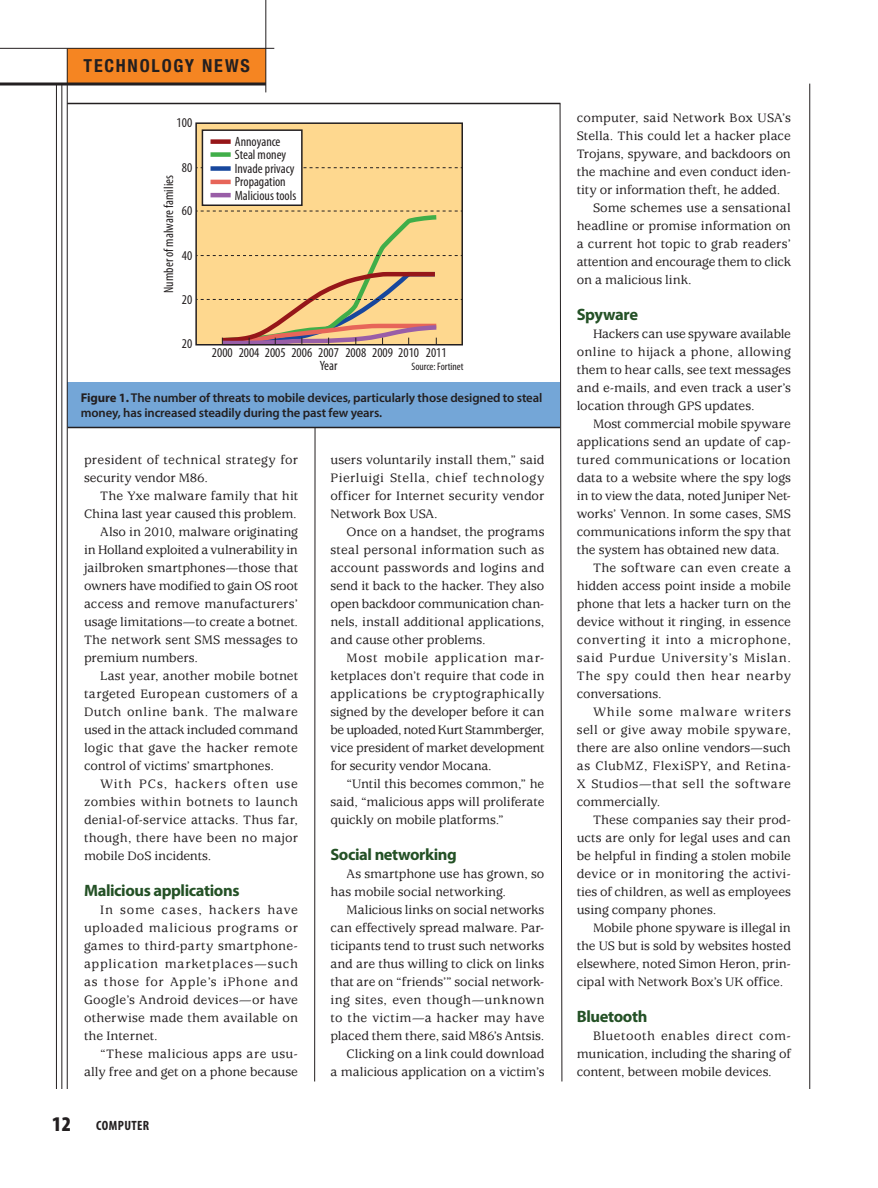
<style>
.page{position:relative;width:878px;height:1188px;background:#fff}
.page>*{position:absolute;margin:0;border:0;box-sizing:border-box;transform-origin:0 0}
.t1{font:900 condensed 21px "Myriad Pro";color:#231f20}
.SECTION_TITLE{font:700 condensed 18px "Helvetica Neue LT Std";letter-spacing:.1em;color:#231f20}
.Heading_2{font:700 16.5px "Myriad Pro";letter-spacing:-.025em;color:#245126}
.PARAGRAPH{font:500 13.5px/18px "Usherwood Std";color:#231f20;text-align:justify}
.t2{font:condensed 13.5px/13.5px "Myriad Pro";color:#231f20}
.t3{font:700 condensed 13.5px "Myriad Pro";letter-spacing:.03em;color:#231f20}
.FIGURE_CAPTION{font:600 12.75px/15.3px "Myriad Pro";letter-spacing:-.01em;color:#231f20}
.t4{font:condensed 10.8px "Myriad Pro";color:#231f20}
.s1{font-weight:700}
</style>
<div class="page">
<div style="left:68px;top:48px;width:198px;height:35px;background:#f58522"></div>
<hr style="left:0;top:83px;width:266px;height:3px;background:#231f20">
<hr style="left:0;top:48px;width:274px;height:1px;background:#231f20">
<hr style="left:265px;top:0;width:1px;height:92px;background:#231f20">
<hr style="left:809px;top:84px;width:1px;height:1005px;background:#231f20">
<div style="left:196px;top:123px;width:266px;height:222px;background:#fed88f"></div>
<svg style="left:200px;top:211px;width:258px;height:132px"></svg>
<svg style="left:200px;top:167px;width:258px;height:1px"></svg>
<div style="left:195px;top:122px;width:268px;height:224px;border:2px solid #231f20"></div>
<div style="left:202px;top:130px;width:100px;height:75px;background:#fff"></div>
<div style="left:202px;top:129px;width:100px;height:77px;border:2px solid #231f20"></div>
<div style="left:210px;top:139px;width:21px;height:5px;background:#961619"></div>
<div style="left:210px;top:152px;width:21px;height:5px;background:#40ae49"></div>
<div style="left:210px;top:166px;width:21px;height:5px;background:#17479d"></div>
<hr style="left:210px;top:180px;width:21px;height:4px;background:#e76559">
<hr style="left:210px;top:193px;width:21px;height:4px;background:#995ea7">
<div style="left:67px;top:382px;width:493px;height:46px;background:#74a6d7"></div>
<hr style="left:68px;top:427px;width:492px;height:1px;background:#231f20">
<hr style="left:67px;top:103px;width:493px;height:1px;background:#231f20">
<hr style="left:314px;top:428px;width:1px;height:654px;background:#231f20">
<svg style="left:559px;top:103px;width:3px;height:979px"></svg>
<hr style="left:61px;top:84px;width:1px;height:1005px;background:#231f20">
<hr style="left:67px;top:48px;width:1px;height:1041px;background:#231f20">
<hr style="left:56px;top:84px;width:1px;height:1005px;background:#231f20">
<p class="SECTION_TITLE" style="left:84px;top:55px;width:168px">TECHNOLOGY NEWS</p>
<p class="t2" style="left:177px;top:116px;width:17px">100</p>
<p class="t2" style="left:162px;top:293px;width:119px;rotate:-90deg">Number of malware families</p>
<p class="t2" style="left:182px;top:160px;width:12px">80</p>
<p class="t2" style="left:182px;top:204px;width:12px">60</p>
<p class="t2" style="left:182px;top:248px;width:12px">40</p>
<p class="t2" style="left:182px;top:292px;width:12px">20</p>
<p class="t2" style="left:182px;top:337px;width:12px">20</p>
<p class="t2" style="left:235px;top:135px;width:63px">Annoyance<br>Steal money<br>Invade privacy<br>Propagation<br>Malicious tools</p>
<p class="t2" style="left:212px;top:346px;width:236px">2000 2004 2005 2006 2007 2008 2009 2010 2011</p>
<p class="t2" style="left:320px;top:359px;width:19px">Year</p>
<p class="t4" style="left:411px;top:360px;width:54px">Source: Fortinet</p>
<p class="FIGURE_CAPTION" style="left:81px;top:390px;width:463px"><span class="s1">Figure 1.</span> The number of threats to mobile devices, particularly those designed to steal money, has increased steadily during the past few years.</p>
<p class="PARAGRAPH" style="left:84px;top:451px;width:215px">president of technical strategy for security vendor M86.</p>
<p class="PARAGRAPH" style="left:84px;top:487px;width:215px;text-align:right">The Yxe malware family that hit<br>China last year caused this problem.</p>
<p class="PARAGRAPH" style="left:84px;top:523px;width:215px;text-indent:16px">Also in 2010, malware originating in Holland exploited a vulnerability in jailbroken smartphones—those that owners have modified to gain OS root access and remove manufacturers’ usage limitations—to create a botnet.<br>The network sent SMS messages to premium numbers.</p>
<p class="PARAGRAPH" style="left:84px;top:667px;width:215px;text-indent:16px">Last year, another mobile botnet targeted European customers of a Dutch online bank. The malware used in the attack included command logic that gave the hacker remote control of victims’ smartphones.</p>
<p class="PARAGRAPH" style="left:84px;top:775px;width:215px;text-indent:16px">With PCs, hackers often use zombies within botnets to launch denial-of-service attacks. Thus far, though, there have been no major mobile DoS incidents.</p>
<p class="Heading_2" style="left:84px;top:879px;width:157px">Malicious applications</p>
<p class="PARAGRAPH" style="left:84px;top:901px;width:215px;text-indent:16px">In some cases, hackers have uploaded malicious programs or games to third-party smartphone&shy;application marketplaces—such as those for Apple’s iPhone and Google’s Android devices—or have otherwise made them available on the Internet.</p>
<p class="PARAGRAPH" style="left:84px;top:1045px;width:215px;text-align:right">“These malicious apps are usu&shy;ally free and get on a phone because</p>
<p class="t1" style="left:52px;top:1111px;width:20px">12</p>
<p class="t3" style="left:96px;top:1117px;width:54px">COMPUTER</p>
<p class="PARAGRAPH" style="left:330px;top:451px;width:215px">users voluntarily install them,” said Pierluigi Stella, chief technology officer for Internet security vendor Network Box USA.</p>
<p class="PARAGRAPH" style="left:330px;top:523px;width:215px;text-indent:16px">Once on a handset, the programs steal personal information such as account passwords and logins and send it back to the hacker. They also open backdoor communication chan&shy;nels, install additional applications, and cause other problems.</p>
<p class="PARAGRAPH" style="left:330px;top:649px;width:215px;text-indent:16px">Most mobile application mar&shy;ketplaces don’t require that code in applications be cryptographically signed by the developer before it can be uploaded, noted Kurt Stammberger, vice president of market development for security vendor Mocana.</p>
<p class="PARAGRAPH" style="left:330px;top:775px;width:215px;text-indent:16px">“Until this becomes common,” he said, “malicious apps will proliferate quickly on mobile platforms.”</p>
<p class="Heading_2" style="left:330px;top:843px;width:128px">Social networking</p>
<p class="PARAGRAPH" style="left:330px;top:865px;width:215px;text-indent:16px">As smartphone use has grown, so has mobile social networking.</p>
<p class="PARAGRAPH" style="left:330px;top:901px;width:215px;text-indent:16px">Malicious links on social networks can effectively spread malware. Par&shy;ticipants tend to trust such networks and are thus willing to click on links that are on “friends’” social network&shy;ing sites, even though—unknown to the victim—a hacker may have placed them there, said M86’s Antsis.</p>
<p class="PARAGRAPH" style="left:330px;top:1045px;width:215px;text-align:right">Clicking on a link could download<br>a malicious application on a victim’s</p>
<p class="PARAGRAPH" style="left:576px;top:109px;width:216px">computer, said Network Box USA’s Stella. This could let a hacker place Trojans, spyware, and backdoors on the machine and even conduct iden&shy;tity or information theft, he added.</p>
<p class="PARAGRAPH" style="left:576px;top:199px;width:216px;text-indent:16px">Some schemes use a sensational headline or promise information on a current hot topic to grab readers’ attention and encourage them to click on a malicious link.</p>
<p class="Heading_2" style="left:576px;top:303px;width:63px">Spyware</p>
<p class="PARAGRAPH" style="left:576px;top:325px;width:216px;text-indent:16px">Hackers can use spyware available online to hijack a phone, allowing them to hear calls, see text messages and e-mails, and even track a user’s location through GPS updates.</p>
<p class="PARAGRAPH" style="left:576px;top:415px;width:216px;text-indent:16px">Most commercial mobile spyware applications send an update of cap&shy;tured communications or location data to a website where the spy logs in to view the data, noted Juniper Net&shy;works’ Vennon. In some cases, SMS communications inform the spy that the system has obtained new data.</p>
<p class="PARAGRAPH" style="left:576px;top:559px;width:216px;text-indent:16px">The software can even create a hidden access point inside a mobile phone that lets a hacker turn on the device without it ringing, in essence converting it into a microphone, said Purdue University’s Mislan.<br>The spy could then hear nearby conversations.</p>
<p class="PARAGRAPH" style="left:576px;top:703px;width:216px;text-indent:16px">While some malware writers sell or give away mobile spyware, there are also online vendors—such as ClubMZ, FlexiSPY, and Retina-X Studios—that sell the software commercially.</p>
<p class="PARAGRAPH" style="left:576px;top:811px;width:216px;text-indent:16px">These companies say their prod&shy;ucts are only for legal uses and can be helpful in finding a stolen mobile device or in monitoring the activi&shy;ties of children, as well as employees using company phones.</p>
<p class="PARAGRAPH" style="left:576px;top:919px;width:216px;text-indent:16px">Mobile phone spyware is illegal in the US but is sold by websites hosted elsewhere, noted Simon Heron, prin&shy;cipal with Network Box’s UK office.</p>
<p class="Heading_2" style="left:576px;top:1005px;width:72px">Bluetooth</p>
<p class="PARAGRAPH" style="left:576px;top:1027px;width:216px;text-indent:16px">Bluetooth enables direct com&shy;munication, including the sharing of content, between mobile devices.</p>
</div>
